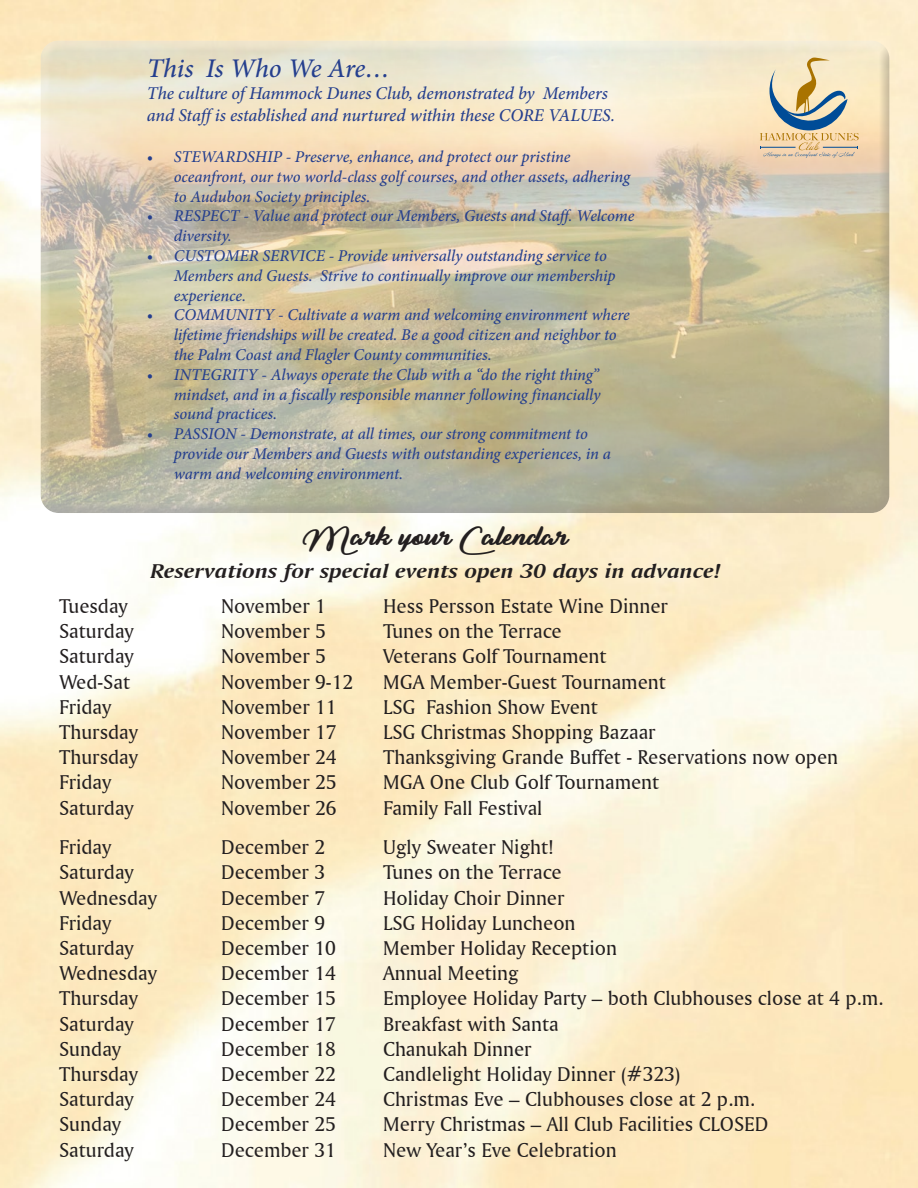
<style>
.page{position:relative;width:918px;height:1188px;background:#fff}
.page>*{position:absolute;margin:0;border:0;box-sizing:border-box;transform-origin:0 0}
.t1{font:27px "Liar Script";color:#231f20;scale:1.25 1}
.t2{font:italic 500 27px "Minion Pro";letter-spacing:-.015em;color:#253f8e}
.t3{font:21px "Amerigo BT Roman A";color:#231f20}
.t4{font:21px "Amerigo BT Bold Italic A";color:#231f20;scale:1.25 1}
.t5{font:italic 500 18px/21.6px "Minion Pro";letter-spacing:-.01em;color:#253f8e}
.t6{font:italic 500 16.5px/19.8px "Minion Pro";letter-spacing:-.005em;color:#253f8e}
</style>
<div class="page">
<div style="left:40px;top:45px;width:851px;height:469px;background:#231f20;opacity:.75"></div>
<svg style="left:760px;top:57px;width:99px;height:101px;background:#d4c9ac"></svg>
<p class="t2" style="left:147px;top:50px;width:244px">This Is Who We Are…</p>
<p class="t5" style="left:147px;top:82px;width:470px">The culture of Hammock Dunes Club, demonstrated by Members and Staff is established and nurtured within these CORE VALUES.</p>
<p class="t6" style="left:174px;top:147px;width:458px;text-indent:-27px">• STEWARDSHIP - Preserve, enhance, and protect our pristine oceanfront, our two world-class golf courses, and other assets, adhering to Audubon Society principles.</p>
<p class="t6" style="left:174px;top:206px;width:462px;text-indent:-27px">• RESPECT - Value and protect our Members, Guests and Staff. Welcome diversity.</p>
<p class="t6" style="left:174px;top:246px;width:443px;text-indent:-27px">• CUSTOMER SERVICE - Provide universally outstanding service to<br>Members and Guests. Strive to continually improve our membership experience.</p>
<p class="t6" style="left:174px;top:305px;width:458px;text-indent:-27px">• COMMUNITY - Cultivate a warm and welcoming environment where lifetime friendships will be created. Be a good citizen and neighbor to the Palm Coast and Flagler County communities.</p>
<p class="t6" style="left:174px;top:365px;width:428px;text-align:justify;text-indent:-27px">• INTEGRITY - Always operate the Club with a “do the right thing” mindset, and in a fiscally responsible manner following financially sound practices.</p>
<p class="t6" style="left:174px;top:424px;width:439px;text-indent:-27px">• PASSION - Demonstrate, at all times, our strong commitment to provide our Members and Guests with outstanding experiences, in a warm and welcoming environment.</p>
<p class="t1" style="left:303px;top:520px;width:214px">Mark your Calendar</p>
<p class="t4" style="left:150px;top:558px;width:458px">Reservations for special events open 30 days in advance!</p>
<p class="t3" style="left:59px;top:593px;width:70px">Tuesday</p>
<p class="t3" style="left:221px;top:593px;width:106px">November 1</p>
<p class="t3" style="left:383px;top:593px;width:286px">Hess Persson Estate Wine Dinner</p>
<p class="t3" style="left:59px;top:618px;width:76px">Saturday</p>
<p class="t3" style="left:221px;top:618px;width:106px">November 5</p>
<p class="t3" style="left:383px;top:618px;width:180px">Tunes on the Terrace</p>
<p class="t3" style="left:59px;top:644px;width:76px">Saturday</p>
<p class="t3" style="left:221px;top:644px;width:106px">November 5</p>
<p class="t3" style="left:383px;top:644px;width:225px">Veterans Golf Tournament</p>
<p class="t3" style="left:59px;top:669px;width:72px">Wed-Sat</p>
<p class="t3" style="left:221px;top:669px;width:134px">November 9-12</p>
<p class="t3" style="left:383px;top:669px;width:284px">MGA Member-Guest Tournament</p>
<p class="t3" style="left:59px;top:694px;width:54px">Friday</p>
<p class="t3" style="left:221px;top:694px;width:117px">November 11</p>
<p class="t3" style="left:383px;top:694px;width:216px">LSG Fashion Show Event</p>
<p class="t3" style="left:59px;top:719px;width:80px">Thursday</p>
<p class="t3" style="left:221px;top:719px;width:117px">November 17</p>
<p class="t3" style="left:383px;top:719px;width:274px">LSG Christmas Shopping Bazaar</p>
<p class="t3" style="left:59px;top:744px;width:80px">Thursday</p>
<p class="t3" style="left:221px;top:744px;width:117px">November 24</p>
<p class="t3" style="left:383px;top:744px;width:457px">Thanksgiving Grande Buffet - Reservations now open</p>
<p class="t3" style="left:59px;top:770px;width:54px">Friday</p>
<p class="t3" style="left:221px;top:770px;width:117px">November 25</p>
<p class="t3" style="left:383px;top:770px;width:278px">MGA One Club Golf Tournament</p>
<p class="t3" style="left:59px;top:795px;width:76px">Saturday</p>
<p class="t3" style="left:221px;top:795px;width:117px">November 26</p>
<p class="t3" style="left:383px;top:795px;width:161px">Family Fall Festival</p>
<p class="t3" style="left:59px;top:834px;width:54px">Friday</p>
<p class="t3" style="left:221px;top:834px;width:105px">December 2</p>
<p class="t3" style="left:383px;top:834px;width:172px">Ugly Sweater Night!</p>
<p class="t3" style="left:59px;top:860px;width:76px">Saturday</p>
<p class="t3" style="left:221px;top:860px;width:105px">December 3</p>
<p class="t3" style="left:383px;top:860px;width:180px">Tunes on the Terrace</p>
<p class="t3" style="left:59px;top:885px;width:99px">Wednesday</p>
<p class="t3" style="left:221px;top:885px;width:105px">December 7</p>
<p class="t3" style="left:383px;top:885px;width:183px">Holiday Choir Dinner</p>
<p class="t3" style="left:59px;top:910px;width:54px">Friday</p>
<p class="t3" style="left:221px;top:910px;width:105px">December 9</p>
<p class="t3" style="left:383px;top:910px;width:194px">LSG Holiday Luncheon</p>
<p class="t3" style="left:59px;top:935px;width:76px">Saturday</p>
<p class="t3" style="left:221px;top:935px;width:116px">December 10</p>
<p class="t3" style="left:383px;top:935px;width:235px">Member Holiday Reception</p>
<p class="t3" style="left:59px;top:960px;width:99px">Wednesday</p>
<p class="t3" style="left:221px;top:960px;width:116px">December 14</p>
<p class="t3" style="left:383px;top:960px;width:137px">Annual Meeting</p>
<p class="t3" style="left:59px;top:986px;width:80px">Thursday</p>
<p class="t3" style="left:221px;top:986px;width:116px">December 15</p>
<p class="t3" style="left:383px;top:986px;width:502px">Employee Holiday Party – both Clubhouses close at 4 p.m.</p>
<p class="t3" style="left:59px;top:1011px;width:76px">Saturday</p>
<p class="t3" style="left:221px;top:1011px;width:116px">December 17</p>
<p class="t3" style="left:383px;top:1011px;width:177px">Breakfast with Santa</p>
<p class="t3" style="left:59px;top:1036px;width:64px">Sunday</p>
<p class="t3" style="left:221px;top:1036px;width:116px">December 18</p>
<p class="t3" style="left:383px;top:1036px;width:150px">Chanukah Dinner</p>
<p class="t3" style="left:59px;top:1061px;width:80px">Thursday</p>
<p class="t3" style="left:221px;top:1061px;width:116px">December 22</p>
<p class="t3" style="left:383px;top:1061px;width:299px">Candlelight Holiday Dinner (#323)</p>
<p class="t3" style="left:59px;top:1086px;width:76px">Saturday</p>
<p class="t3" style="left:221px;top:1086px;width:116px">December 24</p>
<p class="t3" style="left:383px;top:1086px;width:374px">Christmas Eve – Clubhouses close at 2 p.m.</p>
<p class="t3" style="left:59px;top:1112px;width:64px">Sunday</p>
<p class="t3" style="left:221px;top:1112px;width:116px">December 25</p>
<p class="t3" style="left:383px;top:1112px;width:387px">Merry Christmas – All Club Facilities CLOSED</p>
<p class="t3" style="left:59px;top:1137px;width:76px">Saturday</p>
<p class="t3" style="left:221px;top:1137px;width:116px">December 31</p>
<p class="t3" style="left:383px;top:1137px;width:235px">New Year’s Eve Celebration</p>
</div>
